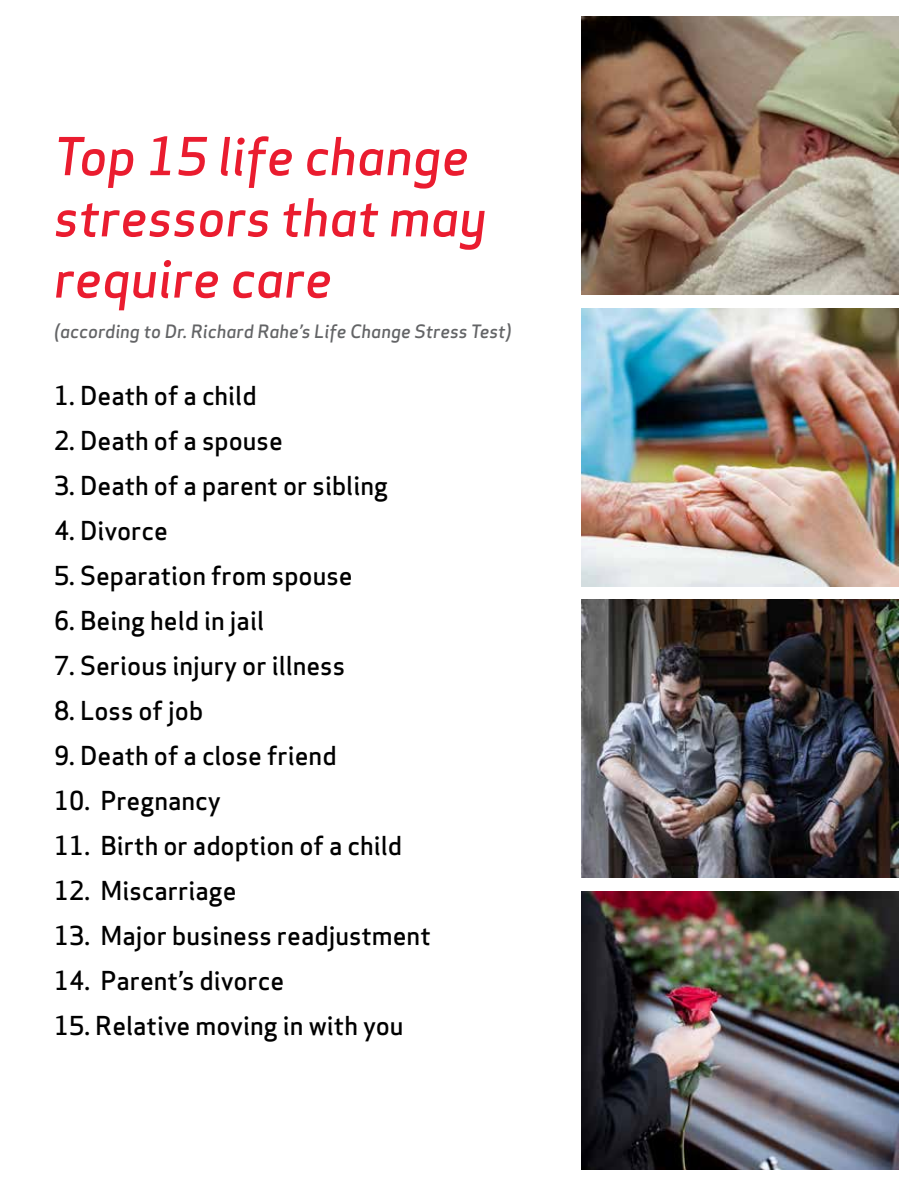
<style>
.page{position:relative;width:918px;height:1188px;background:#fff}
.page>*{position:absolute;margin:0;border:0;box-sizing:border-box;transform-origin:0 0}
.t1{font:51px/61.2px "Apex Sans Medium Italic T";color:#ea1c2f}
.t2{font:25.5px "Apex Sans Medium T";color:#000}
.t3{font:18px "Apex Sans Medium Italic T";color:#636466}
</style>
<div class="page">
<img style="left:581px;top:16px;width:317px;height:278px">
<img style="left:581px;top:600px;width:317px;height:278px">
<img style="left:581px;top:309px;width:317px;height:278px">
<img style="left:581px;top:892px;width:317px;height:278px">
<h1 class="t1" style="left:54px;top:125px;width:434px">Top 15 life change stressors that may require care</h1>
<p class="t3" style="left:54px;top:320px;width:459px">(according to Dr. Richard Rahe’s Life Change Stress Test)</p>
<p class="t2" style="left:54px;top:379px;width:204px">1. Death of a child</p>
<p class="t2" style="left:54px;top:424px;width:230px">2. Death of a spouse</p>
<p class="t2" style="left:54px;top:469px;width:336px">3. Death of a parent or sibling</p>
<p class="t2" style="left:54px;top:514px;width:115px">4. Divorce</p>
<p class="t2" style="left:54px;top:559px;width:300px">5. Separation from spouse</p>
<p class="t2" style="left:54px;top:604px;width:212px">6. Being held in jail</p>
<p class="t2" style="left:54px;top:649px;width:293px">7. Serious injury or illness</p>
<p class="t2" style="left:54px;top:694px;width:151px">8. Loss of job</p>
<p class="t2" style="left:54px;top:739px;width:284px">9. Death of a close friend</p>
<p class="t2" style="left:54px;top:784px;width:168px">10. Pregnancy</p>
<p class="t2" style="left:54px;top:829px;width:350px">11. Birth or adoption of a child</p>
<p class="t2" style="left:54px;top:874px;width:184px">12. Miscarriage</p>
<p class="t2" style="left:54px;top:919px;width:378px">13. Major business readjustment</p>
<p class="t2" style="left:54px;top:964px;width:232px">14. Parent’s divorce</p>
<p class="t2" style="left:54px;top:1009px;width:351px">15. Relative moving in with you</p>
</div>
